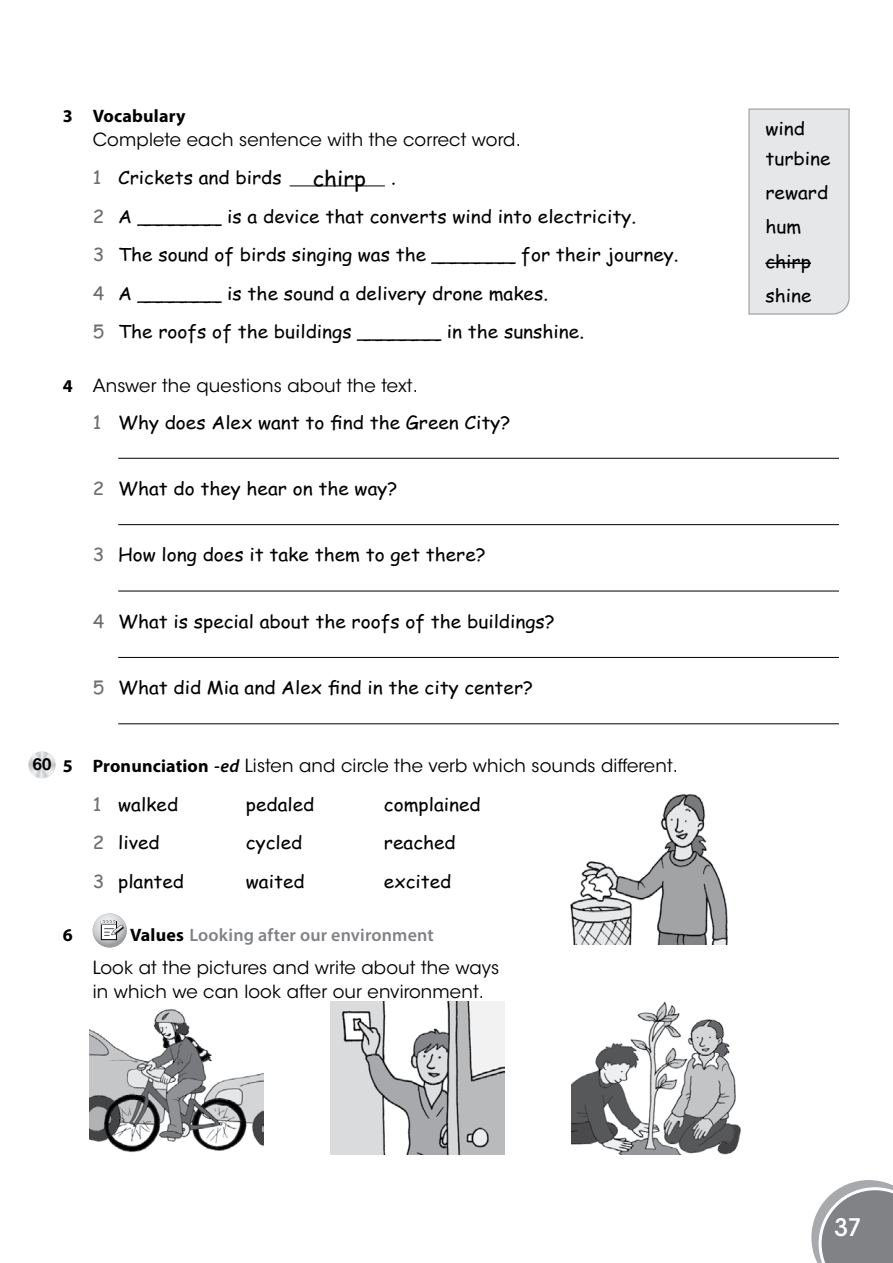
<style>
.page{position:relative;width:893px;height:1263px;background:#fff}
.page>*{position:absolute;margin:0;border:0;box-sizing:border-box;transform-origin:0 0}
.t1{font:500 24px "ITC Avant Garde Std";color:#fff}
.t2{font:21px "Comic Sans MSOE";color:#000;scale:1.06 1}
.t3{font:18px/38.5px "Comic Sans MSOE";color:#000;scale:1.06 1}
.t4{font:18px/24px "ITC Avant Garde Std";letter-spacing:.01em;color:#000}
.t5{font:600 18px "Myriad Pro";letter-spacing:.01em;color:#808285}
.t6{font:700 18px "Myriad Pro";letter-spacing:.01em;color:#000}
.t7{font:700 16.65px "Helvetica Neue";color:#000}
.s1{color:#6d6e71}
.s2{font-size:18px}
.s3{font-family:"Myriad Pro";font-weight:700}
.s4{font-family:"Myriad Pro";font-weight:600;font-style:italic}
.s5{font-weight:700;color:#000}
</style>
<div class="page">
<svg style="left:811px;top:1180px;width:82px;height:83px"></svg>
<hr style="left:290px;top:186px;width:95px;height:1px;background:#000">
<hr style="left:118px;top:458px;width:721px;height:1px;background:#000">
<hr style="left:118px;top:524px;width:721px;height:1px;background:#000">
<hr style="left:118px;top:591px;width:721px;height:1px;background:#000">
<hr style="left:118px;top:657px;width:721px;height:1px;background:#000">
<hr style="left:118px;top:723px;width:721px;height:1px;background:#000">
<svg style="left:93px;top:913px;width:34px;height:34px"></svg>
<svg style="left:101px;top:920px;width:23px;height:20px"></svg>
<svg style="left:30px;top:752px;width:25px;height:25px"></svg>
<div style="left:28px;top:750px;width:29px;height:29px;border:1px solid #fff;border-radius:50%"></div>
<div style="left:748px;top:108px;width:102px;height:207px;background:#e6e7e8"></div>
<hr style="left:765px;top:262px;width:46px;height:2px;background:#000">
<img style="left:570px;top:794px;width:158px;height:151px">
<img style="left:89px;top:1009px;width:174px;height:144px">
<img style="left:330px;top:1001px;width:174px;height:153px">
<img style="left:571px;top:1001px;width:170px;height:153px">
<p class="t6" style="left:63px;top:104px;width:124px">3 Vocabulary</p>
<p class="t4" style="left:93px;top:128px;width:430px">Complete each sentence with the correct word.</p>
<p class="t3" style="left:93px;top:158px;width:180px"><span class="s1">1</span> Crickets and birds</p>
<p class="t2" style="left:313px;top:163px;width:80px">chirp <span class="s2">.</span></p>
<p class="t3" style="left:93px;top:197px;width:554px"><span class="s1">2</span> A _______ is a device that converts wind into electricity.<br><span class="s1">3</span> The sound of birds singing was the _______ for their journey.<br><span class="s1">4</span> A _______ is the sound a delivery drone makes.<br><span class="s1">5</span> The roofs of the buildings _______ in the sunshine.</p>
<p class="t4" style="left:63px;top:374px;width:356px"><span class="s3">4</span> Answer the questions about the text.</p>
<p class="t3" style="left:93px;top:402px;width:395px"><span class="s1">1</span> Why does Alex want to find the Green City?</p>
<p class="t3" style="left:93px;top:469px;width:289px"><span class="s1">2</span> What do they hear on the way?</p>
<p class="t3" style="left:93px;top:535px;width:372px"><span class="s1">3</span> How long does it take them to get there?</p>
<p class="t3" style="left:93px;top:601px;width:438px"><span class="s1">4</span> What is special about the roofs of the buildings?</p>
<p class="t3" style="left:93px;top:668px;width:417px"><span class="s1">5</span> What did Mia and Alex find in the city center?</p>
<p class="t7" style="left:33px;top:751px;width:20px">60</p>
<p class="t4" style="left:63px;top:754px;width:617px"><span class="s3">5 Pronunciation</span> <span class="s4">-ed</span> Listen and circle the verb which sounds different.</p>
<p class="t3" style="left:93px;top:784px;width:82px"><span class="s1">1</span> walked</p>
<p class="t3" style="left:246px;top:784px;width:66px">pedaled</p>
<p class="t3" style="left:384px;top:784px;width:93px">complained</p>
<p class="t3" style="left:93px;top:823px;width:65px"><span class="s1">2</span> lived</p>
<p class="t3" style="left:246px;top:823px;width:55px">cycled</p>
<p class="t3" style="left:384px;top:823px;width:69px">reached</p>
<p class="t3" style="left:93px;top:861px;width:88px"><span class="s1">3</span> planted</p>
<p class="t3" style="left:246px;top:861px;width:57px">waited</p>
<p class="t3" style="left:384px;top:861px;width:65px">excited</p>
<p class="t6" style="left:63px;top:924px;width:11px">6</p>
<p class="t5" style="left:130px;top:924px;width:305px"><span class="s5">Values</span> Looking after our environment</p>
<p class="t4" style="left:93px;top:956px;width:408px">Look at the pictures and write about the ways in which we can look after our environment.</p>
<p class="t3" style="left:765px;top:113px;width:63px;line-height:30px">wind turbine</p>
<p class="t3" style="left:765px;top:175px;width:61px;line-height:34.2px">reward hum chirp shine</p>
<h1 class="t1" style="left:834px;top:1213px;width:29px">37</h1>
</div>
